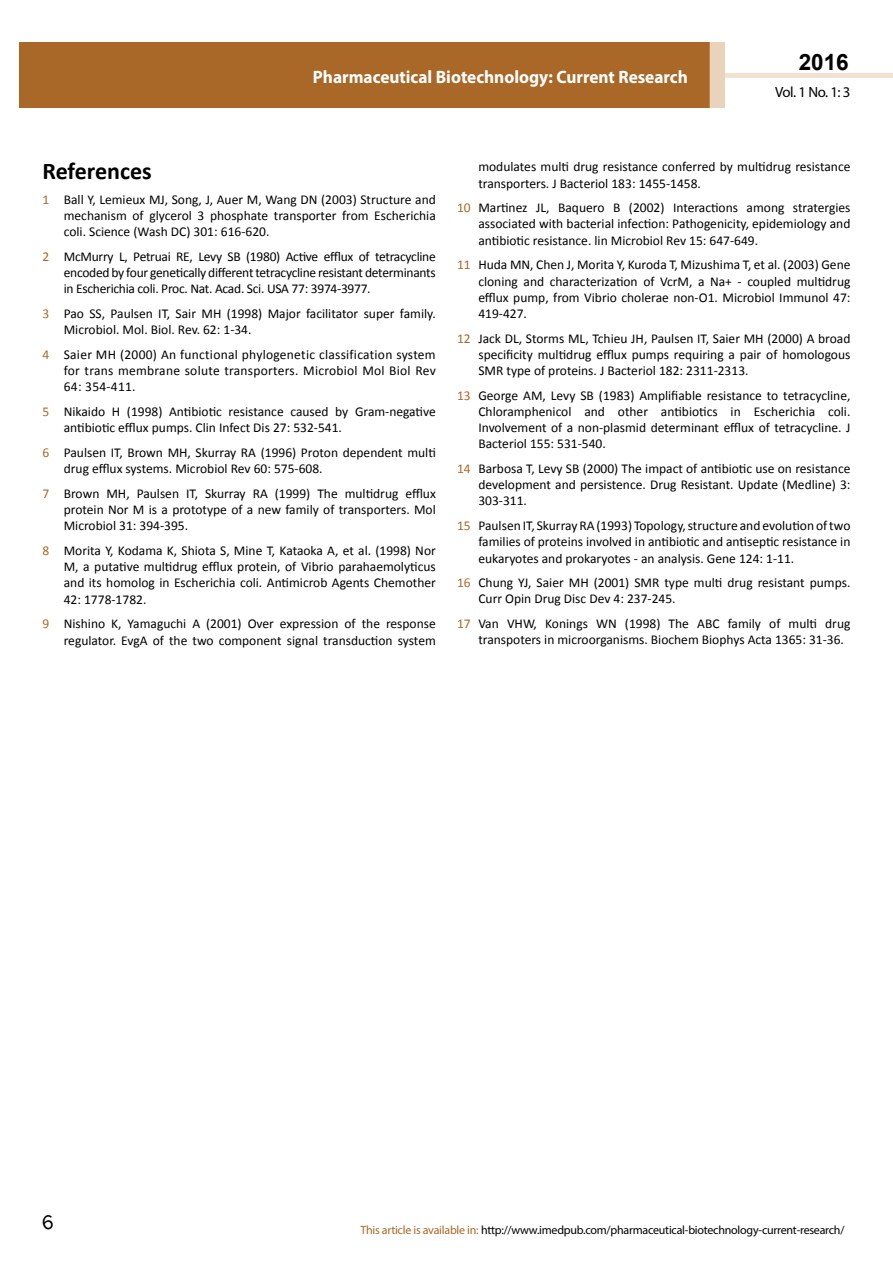
<style>
.page{position:relative;width:893px;height:1263px;background:#fff}
.page>*{position:absolute;margin:0;border:0;box-sizing:border-box;transform-origin:0 0}
.t1{font:25.5px "Tunga";color:#000}
.t2{font:700 24px "Calibri";color:#000}
.t3{font:700 22.5px "Arial";color:#000}
.t4{font:700 18px "Myriad Pro";color:#fff;scale:.96 1}
.t5{font:14.85px "Myriad Pro";color:#000}
.t6{font:13.5px/16.2px "Calibri";color:#000;text-align:justify}
.t7{font:12px "Myriad Pro";letter-spacing:-.02em;color:#000}
.s1{color:#aa6828}
</style>
<div class="page">
<div style="left:725px;top:73px;width:168px;height:5px;background:#f0e1d1"></div>
<div style="left:19px;top:42px;width:690px;height:66px;background:#aa6828"></div>
<div style="left:709px;top:42px;width:16px;height:66px;background:#e9d3bb"></div>
<h3 class="t4" style="left:313px;top:65px;width:392px">Pharmaceutical Biotechnology: Current Research</h3>
<h3 class="t4" style="left:585px;top:74px;width:128px">ISSN 1698-9465</h3>
<h3 class="t3" style="left:799px;top:47px;width:52px">2016</h3>
<p class="t5" style="left:775px;top:83px;width:77px">Vol. 1 No. 1: 3</p>
<h2 class="t2" style="left:43px;top:156px;width:111px">References</h2>
<p class="t6" style="left:64px;top:191px;width:374px;text-indent:-21px"><span class="s1">1</span> Ball Y, Lemieux MJ, Song, J, Auer M, Wang DN (2003) Structure and mechanism of glycerol 3 phosphate transporter from Escherichia coli. Science (Wash DC) 301: 616-620.</p>
<p class="t6" style="left:64px;top:248px;width:374px;text-indent:-21px"><span class="s1">2</span> McMurry L, Petruai RE, Levy SB (1980) Active efflux of tetracycline encoded by four genetically different tetracycline resistant determinants in Escherichia coli. Proc. Nat. Acad. Sci. USA 77: 3974-3977.</p>
<p class="t6" style="left:64px;top:306px;width:374px;text-indent:-21px"><span class="s1">3</span> Pao SS, Paulsen IT, Sair MH (1998) Major facilitator super family.<br>Microbiol. Mol. Biol. Rev. 62: 1-34.</p>
<p class="t6" style="left:64px;top:346px;width:373px;text-indent:-21px"><span class="s1">4</span> Saier MH (2000) An functional phylogenetic classification system for trans membrane solute transporters. Microbiol Mol Biol Rev 64: 354-411.</p>
<p class="t6" style="left:64px;top:404px;width:374px;text-indent:-21px"><span class="s1">5</span> Nikaido H (1998) Antibiotic resistance caused by Gram-negative antibiotic efflux pumps. Clin Infect Dis 27: 532-541.</p>
<p class="t6" style="left:64px;top:444px;width:374px;text-indent:-21px"><span class="s1">6</span> Paulsen IT, Brown MH, Skurray RA (1996) Proton dependent multi drug efflux systems. Microbiol Rev 60: 575-608.</p>
<p class="t6" style="left:64px;top:485px;width:374px;text-indent:-21px"><span class="s1">7</span> Brown MH, Paulsen IT, Skurray RA (1999) The multidrug efflux protein Nor M is a prototype of a new family of transporters. Mol Microbiol 31: 394-395.</p>
<p class="t6" style="left:64px;top:542px;width:374px;text-indent:-21px"><span class="s1">8</span> Morita Y, Kodama K, Shiota S, Mine T, Kataoka A, et al. (1998) Nor M, a putative multidrug efflux protein, of Vibrio parahaemolyticus and its homolog in Escherichia coli. Antimicrob Agents Chemother 42: 1778-1782.</p>
<p class="t6" style="left:43px;top:616px;width:395px;text-align:right"><span class="s1">9</span> Nishino K, Yamaguchi A (2001) Over expression of the response regulator. EvgA of the two component signal transduction system</p>
<p class="t6" style="left:478px;top:159px;width:374px">modulates multi drug resistance conferred by multidrug resistance transporters. J Bacteriol 183: 1455-1458.</p>
<p class="t6" style="left:478px;top:200px;width:374px;text-indent:-21px"><span class="s1">10</span> Martinez JL, Baquero B (2002) Interactions among stratergies associated with bacterial infection: Pathogenicity, epidemiology and antibiotic resistance. lin Microbiol Rev 15: 647-649.</p>
<p class="t6" style="left:478px;top:257px;width:374px;text-indent:-21px"><span class="s1">11</span> Huda MN, Chen J, Morita Y, Kuroda T, Mizushima T, et al. (2003) Gene cloning and characterization of VcrM, a Na+ - coupled multidrug efflux pump, from Vibrio cholerae non-O1. Microbiol Immunol 47:<br>419-427.</p>
<p class="t6" style="left:478px;top:330px;width:374px;text-indent:-21px"><span class="s1">12</span> Jack DL, Storms ML, Tchieu JH, Paulsen IT, Saier MH (2000) A broad specificity multidrug efflux pumps requiring a pair of homologous SMR type of proteins. J Bacteriol 182: 2311-2313.</p>
<p class="t6" style="left:478px;top:387px;width:374px;text-indent:-21px"><span class="s1">13</span> George AM, Levy SB (1983) Amplifiable resistance to tetracycline, Chloramphenicol and other antibiotics in Escherichia coli.<br>Involvement of a non-plasmid determinant efflux of tetracycline. J Bacteriol 155: 531-540.</p>
<p class="t6" style="left:478px;top:460px;width:374px;text-indent:-21px"><span class="s1">14</span> Barbosa T, Levy SB (2000) The impact of antibiotic use on resistance development and persistence. Drug Resistant. Update (Medline) 3:<br>303-311.</p>
<p class="t6" style="left:478px;top:518px;width:374px;text-indent:-21px"><span class="s1">15</span> Paulsen IT, Skurray RA (1993) Topology, structure and evolution of two families of proteins involved in antibiotic and antiseptic resistance in eukaryotes and prokaryotes - an analysis. Gene 124: 1-11.</p>
<p class="t6" style="left:478px;top:575px;width:374px;text-indent:-21px"><span class="s1">16</span> Chung YJ, Saier MH (2001) SMR type multi drug resistant pumps.<br>Curr Opin Drug Disc Dev 4: 237-245.</p>
<p class="t6" style="left:478px;top:616px;width:374px;text-indent:-21px"><span class="s1">17</span> Van VHW, Konings WN (1998) The ABC family of multi drug transpoters in microorganisms. Biochem Biophys Acta 1365: 31-36.</p>
<h1 class="t1" style="left:42px;top:1205px;width:14px">6</h1>
<p class="t7" style="left:360px;top:1223px;width:486px"><span class="s1">This article is available in:</span> http://www.imedpub.com/pharmaceutical-biotechnology-current-research/</p>
</div>
